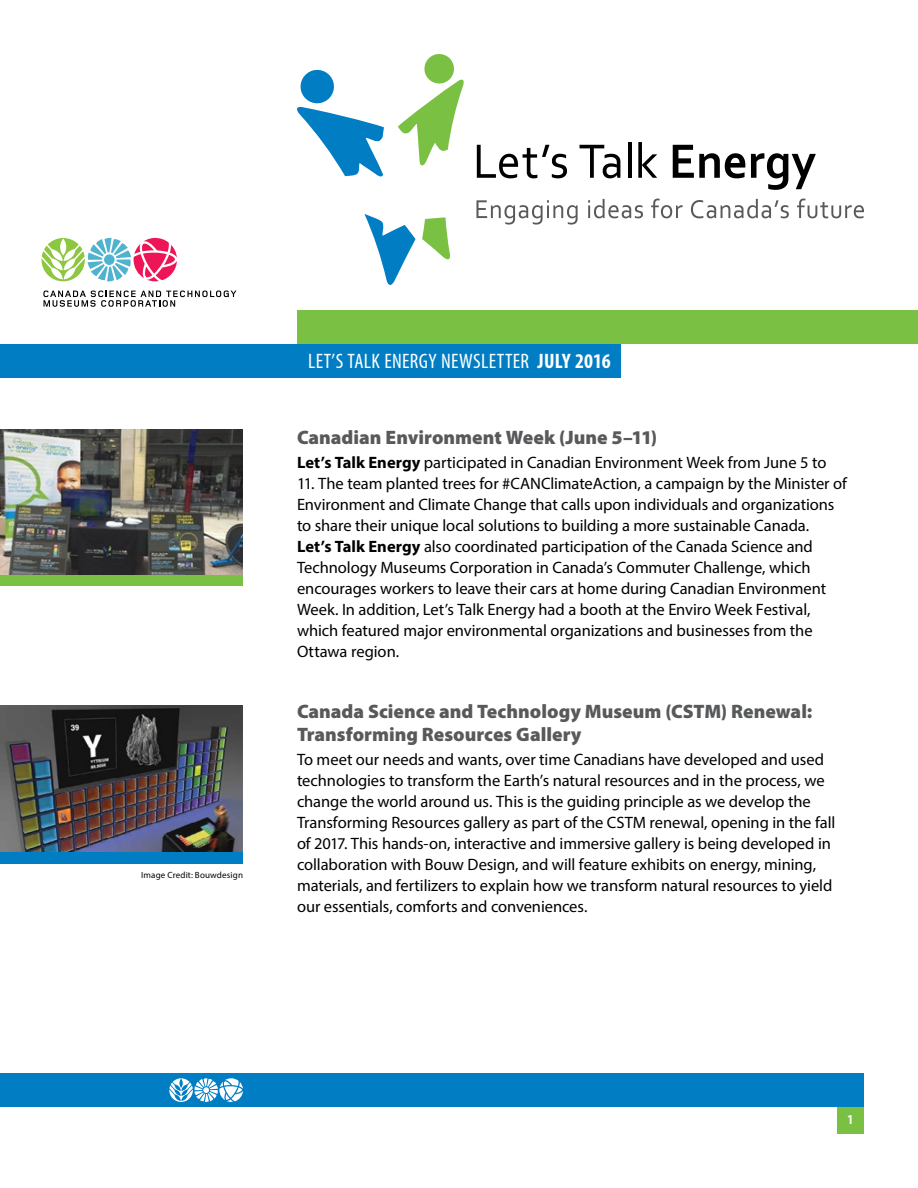
<style>
.page{position:relative;width:918px;height:1188px;background:#fff}
.page>*{position:absolute;margin:0;border:0;box-sizing:border-box;transform-origin:0 0}
.t1{font:condensed 21px "Myriad Pro";letter-spacing:.015em;color:#fff}
.t2{font:900 19.5px/22.5px "Myriad Pro";color:#58595b}
.t3{font:16.5px/21px "Myriad Pro";letter-spacing:-.005em;color:#000}
.t4{font:700 condensed 13.5px "Myriad Pro";color:#fff}
.t5{font:9px "Myriad Pro";letter-spacing:.015em;color:#000}
.s1{font-weight:700}
</style>
<div class="page">
<div style="left:297px;top:310px;width:621px;height:34px;background:#7ac143"></div>
<div style="left:0;top:344px;width:621px;height:34px;background:#007dc3"></div>
<div style="left:0;top:573px;width:243px;height:12px;background:#7ac143"></div>
<img style="left:0;top:429px;width:243px;height:146px">
<div style="left:0;top:851px;width:243px;height:12px;background:#007dc3"></div>
<img style="left:0;top:705px;width:243px;height:146px">
<div style="left:0;top:1073px;width:864px;height:34px;background:#007dc3"></div>
<div style="left:837px;top:1107px;width:27px;height:27px;background:#7ac143"></div>
<svg style="left:169px;top:1078px;width:74px;height:24px"></svg>
<svg style="left:476px;top:200px;width:102px;height:25px"></svg>
<svg style="left:588px;top:199px;width:55px;height:19px"></svg>
<svg style="left:651px;top:199px;width:32px;height:19px"></svg>
<svg style="left:691px;top:199px;width:98px;height:19px"></svg>
<svg style="left:797px;top:199px;width:67px;height:19px"></svg>
<svg style="left:477px;top:145px;width:90px;height:33px"></svg>
<svg style="left:580px;top:145px;width:40px;height:33px"></svg>
<hr style="left:628px;top:142px;width:3px;height:36px;background:#000">
<svg style="left:638px;top:142px;width:19px;height:36px"></svg>
<svg style="left:673px;top:145px;width:72px;height:33px"></svg>
<svg style="left:751px;top:153px;width:65px;height:37px"></svg>
<svg style="left:297px;top:54px;width:167px;height:231px"></svg>
<svg style="left:42px;top:238px;width:135px;height:44px"></svg>
<svg style="left:43px;top:291px;width:193px;height:16px"></svg>
<p class="t5" style="left:141px;top:870px;width:103px">Image Credit: Bouwdesign</p>
<p class="t1" style="left:308px;top:348px;width:304px">LET’S TALK ENERGY NEWSLETTER <span class="s1">JULY 2016</span></p>
<p class="t2" style="left:297px;top:426px;width:362px">Canadian Environment Week (June 5–11)</p>
<p class="t3" style="left:297px;top:451px;width:531px"><span class="s1">Let’s Talk Energy</span> participated in Canadian Environment Week from June 5 to</p>
<p class="t3" style="left:297px;top:472px;width:551px">11. The team planted trees for #CANClimateAction, a campaign by the Minister of Environment and Climate Change that calls upon individuals and organizations to share their unique local solutions to building a more sustainable Canada.<br><span class="s1">Let’s Talk Energy</span> also coordinated participation of the Canada Science and Technology Museums Corporation in Canada’s Commuter Challenge, which encourages workers to leave their cars at home during Canadian Environment Week. In addition, Let’s Talk Energy had a booth at the Enviro Week Festival, which featured major environmental organizations and businesses from the Ottawa region.</p>
<p class="t2" style="left:297px;top:700px;width:517px">Canada Science and Technology Museum (CSTM) Renewal:<br>Transforming Resources Gallery</p>
<p class="t3" style="left:297px;top:748px;width:540px">To meet our needs and wants, over time Canadians have developed and used technologies to transform the Earth’s natural resources and in the process, we change the world around us. This is the guiding principle as we develop the Transforming Resources gallery as part of the CSTM renewal, opening in the fall of 2017. This hands-on, interactive and immersive gallery is being developed in collaboration with Bouw Design, and will feature exhibits on energy, mining, materials, and fertilizers to explain how we transform natural resources to yield our essentials, comforts and conveniences.</p>
<p class="t4" style="left:848px;top:1111px;width:7px">1</p>
</div>
